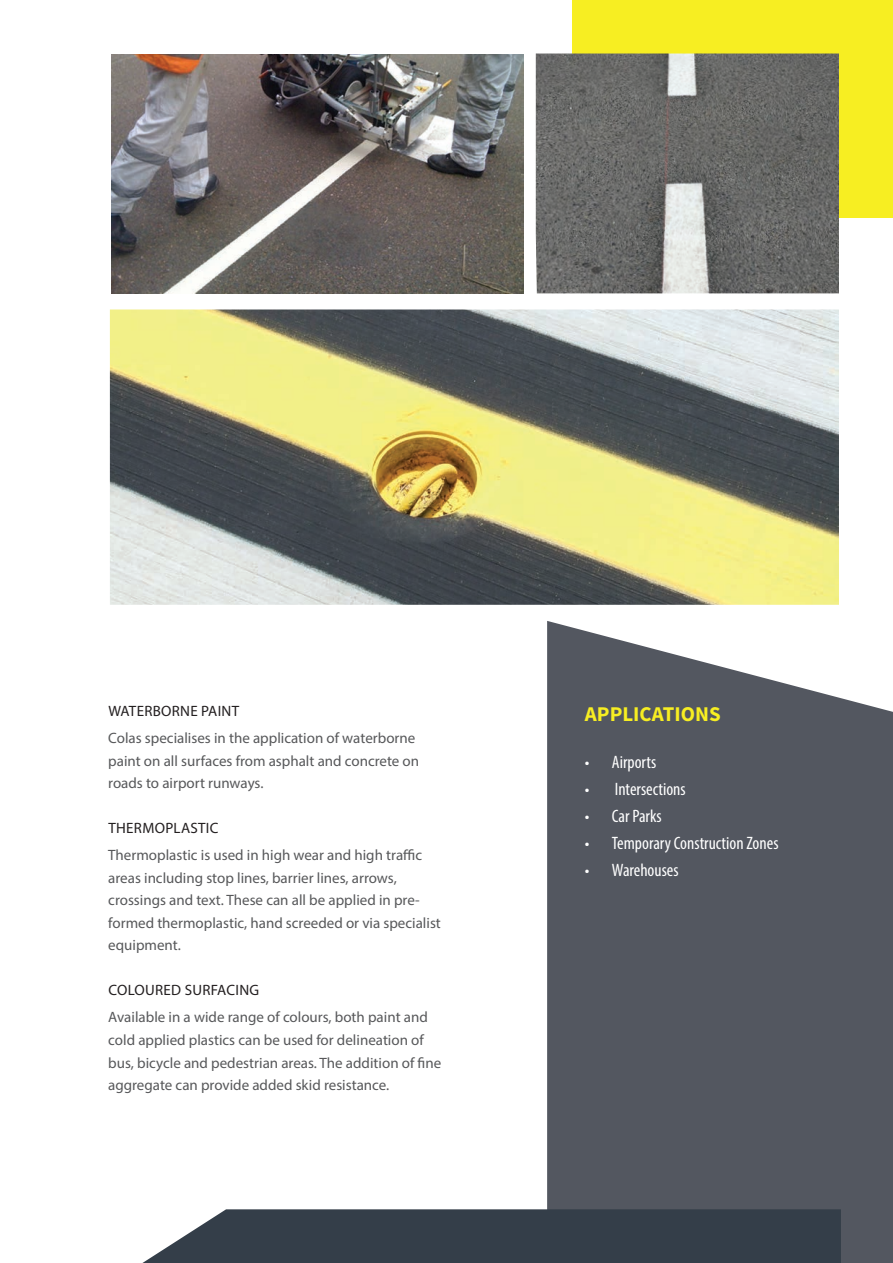
<style>
.page{position:relative;width:893px;height:1263px;background:#fff}
.page>*{position:absolute;margin:0;border:0;box-sizing:border-box;transform-origin:0 0}
.t1{font:700 21px "Source Sans Pro";color:#f7ee22}
.t2{font:condensed 18px "Myriad Pro";color:#fff}
.t3{font:15px/22.5px "Myriad Pro";color:#57585a}
.t4{font:15px "Myriad Pro";letter-spacing:.02em;color:#231f20}
</style>
<div class="page">
<div style="left:573px;top:0;width:320px;height:217px;background:#f7ee22"></div>
<img style="left:111px;top:54px;width:412px;height:239px">
<img style="left:110px;top:309px;width:729px;height:296px">
<svg style="left:547px;top:621px;width:346px;height:642px;background:#60636c"></svg>
<svg style="left:142px;top:1209px;width:699px;height:54px;background:#414a54"></svg>
<img style="left:536px;top:54px;width:303px;height:239px">
<p class="t4" style="left:108px;top:702px;width:132px">WATERBORNE PAINT</p>
<p class="t3" style="left:108px;top:727px;width:312px">Colas specialises in the application of waterborne paint on all surfaces from asphalt and concrete on roads to airport runways.</p>
<p class="t4" style="left:108px;top:819px;width:112px">THERMOPLASTIC</p>
<p class="t3" style="left:108px;top:844px;width:334px">Thermoplastic is used in high wear and high traffic areas including stop lines, barrier lines, arrows, crossings and text. These can all be applied in pre&shy;formed thermoplastic, hand screeded or via specialist equipment.</p>
<p class="t4" style="left:108px;top:981px;width:152px">COLOURED SURFACING</p>
<p class="t3" style="left:108px;top:1006px;width:334px">Available in a wide range of colours, both paint and cold applied plastics can be used for delineation of bus, bicycle and pedestrian areas. The addition of fine aggregate can provide added skid resistance.</p>
<p class="t1" style="left:585px;top:700px;width:137px">APPLICATIONS</p>
<p class="t2" style="left:585px;top:751px;width:73px">• Airports</p>
<p class="t2" style="left:585px;top:778px;width:102px">• Intersections</p>
<p class="t2" style="left:585px;top:805px;width:78px">• Car Parks</p>
<p class="t2" style="left:585px;top:832px;width:195px">• Temporary Construction Zones</p>
<p class="t2" style="left:585px;top:859px;width:95px">• Warehouses</p>
</div>
